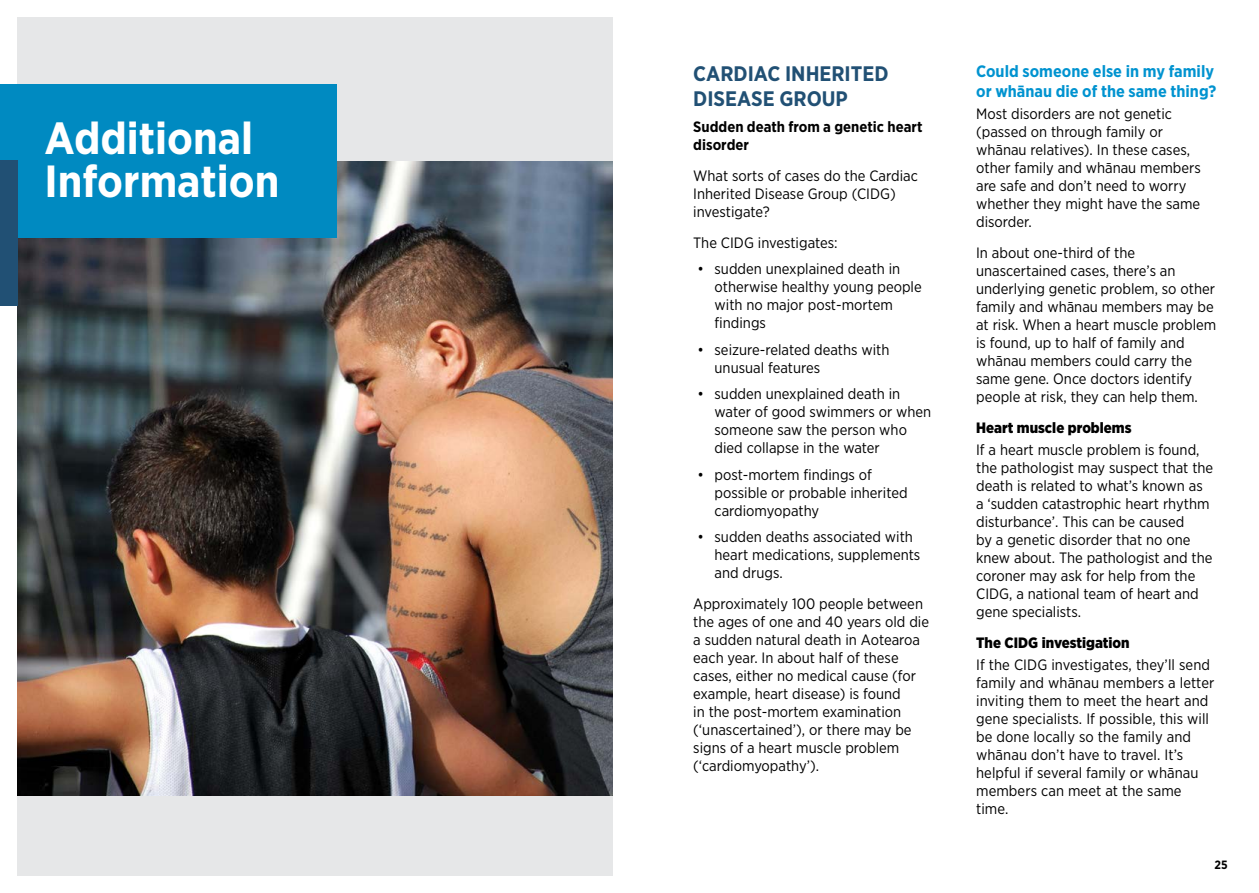
<style>
.page{position:relative;width:1259px;height:893px;background:#fff}
.page>*{position:absolute;margin:0;border:0;box-sizing:border-box;transform-origin:0 0}
.t1{font:700 45px/42.6px "Gotham Narrow";color:#fff}
.t2{font:700 21px/25.2px "Gotham Narrow";color:#215074}
.t3{font:700 16.5px/19.8px "Gotham Narrow";color:#0093d0}
.t4{font:15px/18px "Gotham Narrow";color:#000}
.t5{font:900 15px "Gotham Narrow";color:#000}
.t6{font:700 15px/18px "Gotham Narrow";color:#000}
.t7{font:700 12px "Gotham Narrow";color:#000}
</style>
<div class="page">
<div style="left:17px;top:17px;width:595px;height:859px;background:#e6e7e8"></div>
<img style="left:17px;top:161px;width:595px;height:635px">
<div style="left:0;top:85px;width:336px;height:153px;background:#008ac1"></div>
<div style="left:0;top:160px;width:17px;height:146px;background:#215074"></div>
<h1 class="t1" style="left:45px;top:117px;width:236px">Additional<br>Information</h1>
<h2 class="t2" style="left:693px;top:60px;width:197px">CARDIAC INHERITED<br>DISEASE GROUP</h2>
<p class="t6" style="left:693px;top:118px;width:231px">Sudden death from a genetic heart disorder</p>
<p class="t4" style="left:693px;top:166px;width:226px">What sorts of cases do the Cardiac<br>Inherited Disease Group (CIDG) investigate?</p>
<p class="t4" style="left:693px;top:233px;width:146px">The CIDG investigates:</p>
<p class="t4" style="left:714px;top:260px;width:209px;text-indent:-17px">• sudden unexplained death in otherwise healthy young people with no major post-mortem findings</p>
<p class="t4" style="left:714px;top:340px;width:176px;text-indent:-17px">• seizure-related deaths with unusual features</p>
<p class="t4" style="left:714px;top:385px;width:218px;text-indent:-17px">• sudden unexplained death in water of good swimmers or when someone saw the person who died collapse in the water</p>
<p class="t4" style="left:714px;top:465px;width:195px;text-indent:-17px">• post-mortem findings of possible or probable inherited cardiomyopathy</p>
<p class="t4" style="left:714px;top:528px;width:207px;text-indent:-17px">• sudden deaths associated with heart medications, supplements and drugs.</p>
<p class="t4" style="left:693px;top:594px;width:237px">Approximately 100 people between the ages of one and 40 years old die a sudden natural death in Aotearoa each year. In about half of these cases, either no medical cause (for example, heart disease) is found<br>in the post-mortem examination (‘unascertained’), or there may be signs of a heart muscle problem (‘cardiomyopathy’).</p>
<p class="t3" style="left:976px;top:61px;width:242px">Could someone else in my family or whānau die of the same thing?</p>
<p class="t4" style="left:976px;top:104px;width:226px">Most disorders are not genetic (passed on through family or whānau relatives). In these cases, other family and whānau members are safe and don’t need to worry whether they might have the same disorder.</p>
<p class="t4" style="left:976px;top:243px;width:242px">In about one-third of the unascertained cases, there’s an underlying genetic problem, so other family and whānau members may be at risk. When a heart muscle problem is found, up to half of family and whānau members could carry the same gene. Once doctors identify people at risk, they can help them.</p>
<p class="t5" style="left:976px;top:417px;width:157px">Heart muscle problems</p>
<p class="t4" style="left:976px;top:440px;width:239px">If a heart muscle problem is found, the pathologist may suspect that the death is related to what’s known as a ‘sudden catastrophic heart rhythm disturbance’. This can be caused<br>by a genetic disorder that no one knew about. The pathologist and the coroner may ask for help from the<br>CIDG, a national team of heart and gene specialists.</p>
<p class="t5" style="left:976px;top:632px;width:155px">The CIDG investigation</p>
<p class="t4" style="left:976px;top:655px;width:240px">If the CIDG investigates, they’ll send family and whānau members a letter inviting them to meet the heart and gene specialists. If possible, this will be done locally so the family and whānau don’t have to travel. It’s helpful if several family or whānau members can meet at the same time.</p>
<p class="t7" style="left:1214px;top:857px;width:15px">25</p>
</div>
